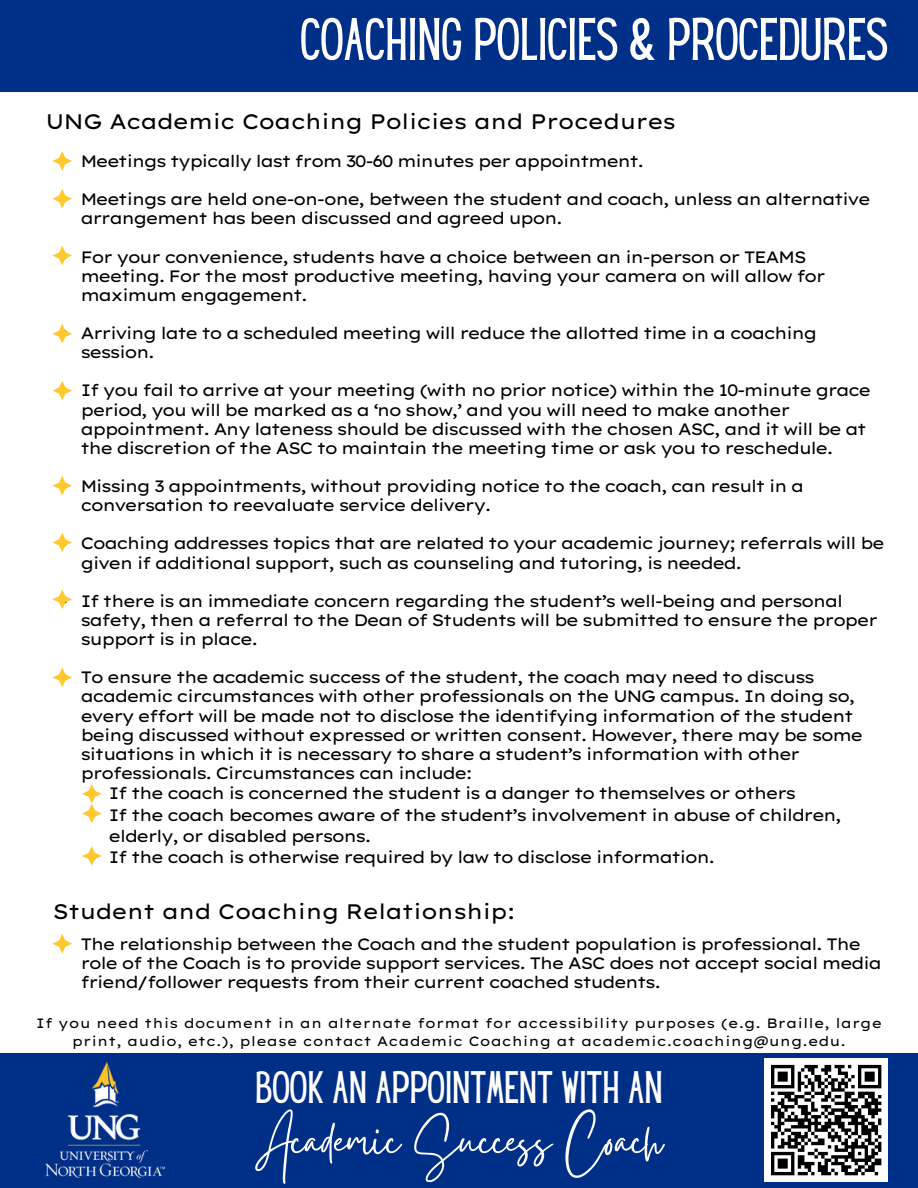
<style>
.page{position:relative;width:918px;height:1188px;background:#fff}
.page>*{position:absolute;margin:0;border:0;box-sizing:border-box;transform-origin:0 0}
.t1{font:56.85px "Gistesy";color:#fff}
.t2{font:52.5px "Hey Gotcha";color:#fff}
.t3{font:39.9px "Hey Gotcha";color:#fff}
.t4{font:21px "Lexend Giga";letter-spacing:-.05em;color:#000}
.t5{font:16.5px/19.2px "Lexend Giga";letter-spacing:-.1em;color:#000}
.t6{font:13.5px/18px "Lexend Giga";color:#000;text-align:center}
</style>
<div class="page">
<div style="left:0;top:0;width:918px;height:91px;background:#002f87"></div>
<div style="left:0;top:1053px;width:918px;height:135px;background:#002f87"></div>
<div style="left:764px;top:1058px;width:124px;height:124px;background:#fff"></div>
<svg style="left:771px;top:1064px;width:111px;height:112px"></svg>
<img style="left:46px;top:1063px;width:119px;height:114px">
<svg style="left:52px;top:151px;width:20px;height:20px"></svg>
<svg style="left:52px;top:189px;width:20px;height:20px"></svg>
<svg style="left:52px;top:246px;width:20px;height:19px"></svg>
<svg style="left:52px;top:324px;width:20px;height:20px"></svg>
<svg style="left:52px;top:381px;width:20px;height:19px"></svg>
<svg style="left:52px;top:476px;width:20px;height:19px"></svg>
<svg style="left:52px;top:533px;width:20px;height:19px"></svg>
<svg style="left:52px;top:589px;width:20px;height:20px"></svg>
<svg style="left:52px;top:668px;width:20px;height:19px"></svg>
<svg style="left:52px;top:934px;width:20px;height:20px"></svg>
<svg style="left:82px;top:784px;width:20px;height:39px"></svg>
<svg style="left:82px;top:846px;width:20px;height:20px"></svg>
<p class="t2" style="left:300px;top:18px;width:587px">COACHING POLICIES &amp; PROCEDURES</p>
<p class="t4" style="left:46px;top:108px;width:632px">UNG Academic Coaching Policies and Procedures</p>
<p class="t5" style="left:80px;top:151px;width:565px">Meetings typically last from 30-60 minutes per appointment.</p>
<p class="t5" style="left:80px;top:189px;width:792px">Meetings are held one-on-one, between the student and coach, unless an alternative arrangement has been discussed and agreed upon.</p>
<p class="t5" style="left:80px;top:247px;width:747px">For your convenience, students have a choice between an in-person or TEAMS meeting. For the most productive meeting, having your camera on will allow for maximum engagement.</p>
<p class="t5" style="left:80px;top:323px;width:739px">Arriving late to a scheduled meeting will reduce the allotted time in a coaching session.</p>
<p class="t5" style="left:80px;top:381px;width:792px">If you fail to arrive at your meeting (with no prior notice) within the 10-minute grace period, you will be marked as a ‘no show,’ and you will need to make another appointment. Any lateness should be discussed with the chosen ASC, and it will be at the discretion of the ASC to maintain the meeting time or ask you to reschedule.</p>
<p class="t5" style="left:80px;top:476px;width:726px">Missing 3 appointments, without providing notice to the coach, can result in a conversation to reevaluate service delivery.</p>
<p class="t5" style="left:80px;top:534px;width:806px">Coaching addresses topics that are related to your academic journey; referrals will be given if additional support, such as counseling and tutoring, is needed.</p>
<p class="t5" style="left:80px;top:591px;width:799px">If there is an immediate concern regarding the student’s well-being and personal safety, then a referral to the Dean of Students will be submitted to ensure the proper support is in place.</p>
<p class="t5" style="left:80px;top:667px;width:785px">To ensure the academic success of the student, the coach may need to discuss academic circumstances with other professionals on the UNG campus. In doing so, every effort will be made not to disclose the identifying information of the student being discussed without expressed or written consent. However, there may be some situations in which it is necessary to share a student’s information with other professionals. Circumstances can include:</p>
<p class="t5" style="left:108px;top:783px;width:689px">If the coach is concerned the student is a danger to themselves or others</p>
<p class="t5" style="left:108px;top:804px;width:735px;line-height:21.3px">If the coach becomes aware of the student’s involvement in abuse of children, elderly, or disabled persons.</p>
<p class="t5" style="left:108px;top:847px;width:608px">If the coach is otherwise required by law to disclose information.</p>
<p class="t4" style="left:52px;top:898px;width:465px">Student and Coaching Relationship:</p>
<p class="t5" style="left:80px;top:934px;width:803px">The relationship between the Coach and the student population is professional. The role of the Coach is to provide support services. The ASC does not accept social media friend/follower requests from their current coached students.</p>
<p class="t6" style="left:36px;top:1014px;width:848px">If you need this document in an alternate format for accessibility purposes (e.g. Braille, large print, audio, etc.), please contact Academic Coaching at academic.coaching@ung.edu.</p>
<p class="t3" style="left:255px;top:1071px;width:406px">BOOK AN APPOINTMENT WITH AN</p>
<p class="t1" style="left:256px;top:1101px;width:408px">Academic Success Coach</p>
</div>
